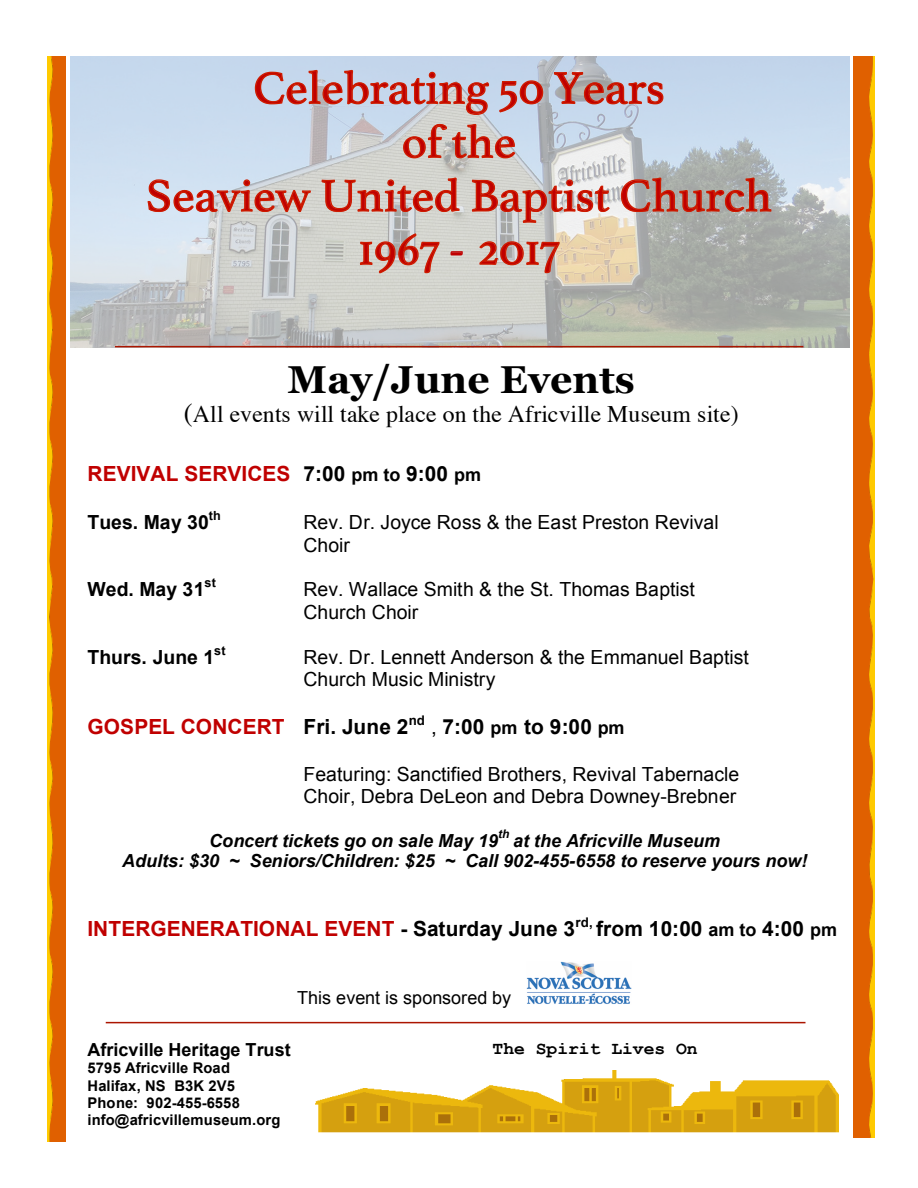
<style>
.page{position:relative;width:918px;height:1188px;background:#fff}
.page>*{position:absolute;margin:0;border:0;box-sizing:border-box;transform-origin:0 0}
.t1{font:46.5px/53.7px "Athelas";color:#c00000;text-align:center}
.t2{font:700 38.85px "Georgia";letter-spacing:.005em;color:#000}
.t3{font:23.7px "Times";letter-spacing:.005em;color:#000}
.t4{font:700 20.85px "Arial";color:#c00000}
.t5{font:700 20.85px "Arial";letter-spacing:-.005em;color:#000}
.t6{font:19.5px/22.4px "Arial";color:#000}
.t7{font:700 19.5px "Arial";color:#000}
.t8{font:italic 700 18px/20.5px "Arial";letter-spacing:.005em;color:#000}
.t9{font:700 18px "Arial";letter-spacing:.005em;color:#000}
.t10{font:18px "Arial";letter-spacing:.005em;color:#000}
.t11{font:700 18px "Courier New";color:#000}
.t12{font:700 14.7px/17.2px "Arial";letter-spacing:.005em;color:#000}
.t13{font:700 13.35px "Arial";color:#000}
.t14{font:700 12.6px "Arial";color:#000}
.t15{font:italic 700 11.85px "Arial";color:#000}
.s1{font-size:47.85px}
.s2{font-size:27px}
.s3{color:#000}
.s4{font-size:18px;color:#000}
.s5{font-weight:400}
.s6{font-size:18px}
</style>
<div class="page">
<img style="left:71px;top:56px;width:778px;height:292px">
<img style="left:526px;top:961px;width:106px;height:43px">
<img style="left:115px;top:62px;width:688px;height:275px">
<svg style="left:553px;top:70px;width:111px;height:35px;background:#bea3a8"></svg>
<svg style="left:254px;top:69px;width:290px;height:90px;background:#c8bfc7"></svg>
<svg style="left:147px;top:178px;width:165px;height:35px;background:#d0b3b3"></svg>
<svg style="left:321px;top:177px;width:139px;height:36px;background:#d1aea4"></svg>
<svg style="left:471px;top:178px;width:140px;height:46px;background:#d4b6ae"></svg>
<svg style="left:620px;top:176px;width:152px;height:37px;background:#b59790"></svg>
<svg style="left:359px;top:232px;width:81px;height:75px;background:#d0bfb8"></svg>
<svg style="left:450px;top:251px;width:14px;height:5px"></svg>
<svg style="left:479px;top:240px;width:81px;height:67px;background:#ccbbb3"></svg>
<hr style="left:115px;top:346px;width:688px;height:1px;background:#ab1500">
<img style="left:854px;top:56px;width:21px;height:1081px">
<hr style="left:106px;top:1022px;width:700px;height:1px;background:#ab1500">
<img style="left:316px;top:1071px;width:522px;height:61px">
<img style="left:47px;top:56px;width:18px;height:1086px">
<h1 class="t1" style="left:146px;top:60px;width:628px">Celebrating 50 Years<br>of the<br>Seaview United Baptist Church<br>1967 <span class="s1">-</span> 2017</h1>
<h2 class="t2" style="left:288px;top:355px;width:349px">May/June Events</h2>
<p class="t3" style="left:184px;top:392px;width:556px"><span class="s2">(</span>All events will take place on the Africville Museum site)</p>
<p class="t4" style="left:88px;top:460px;width:395px">REVIVAL SERVICES <span class="s3">7:00</span> <span class="s4">pm to</span> <span class="s3">9:00</span> <span class="s4">pm</span></p>
<p class="t7" style="left:88px;top:510px;width:123px">Tues. May 30</p>
<p class="t14" style="left:209px;top:508px;width:14px">th</p>
<p class="t6" style="left:304px;top:512px;width:417px">Rev. Dr. Joyce Ross &amp; the East Preston Revival<br>Choir</p>
<p class="t7" style="left:88px;top:577px;width:118px">Wed. May 31</p>
<p class="t14" style="left:205px;top:575px;width:13px">st</p>
<p class="t6" style="left:304px;top:578px;width:393px">Rev. Wallace Smith &amp; the St. Thomas Baptist<br>Church Choir</p>
<p class="t7" style="left:88px;top:644px;width:128px">Thurs. June 1</p>
<p class="t14" style="left:214px;top:642px;width:13px">st</p>
<p class="t6" style="left:304px;top:646px;width:447px">Rev. Dr. Lennett Anderson &amp; the Emmanuel Baptist<br>Church Music Ministry</p>
<p class="t4" style="left:88px;top:713px;width:322px">GOSPEL CONCERT <span class="s3">Fri. June 2</span></p>
<p class="t13" style="left:409px;top:711px;width:18px">nd</p>
<p class="t5" style="left:431px;top:713px;width:195px"><span class="s5">,</span> 7:00 <span class="s6">pm</span> to 9:00 <span class="s6">pm</span></p>
<p class="t6" style="left:304px;top:763px;width:437px">Featuring: Sanctified Brothers, Revival Tabernacle<br>Choir, Debra DeLeon and Debra Downey-Brebner</p>
<p class="t8" style="left:209px;top:831px;width:291px">Concert tickets go on sale May 19</p>
<p class="t15" style="left:498px;top:826px;width:13px">th</p>
<p class="t8" style="left:122px;top:831px;width:687px;text-indent:391px">at the Africville Museum<br>Adults: $30 ~ Seniors/Children: $25 ~ Call 902-455-6558 to reserve yours now!</p>
<p class="t4" style="left:88px;top:915px;width:489px">INTERGENERATIONAL EVENT <span class="s3">- Saturday June 3</span></p>
<p class="t13" style="left:575px;top:913px;width:19px">rd,</p>
<p class="t5" style="left:596px;top:915px;width:243px">from 10:00 <span class="s6">am to</span> 4:00 <span class="s6">pm</span></p>
<p class="t10" style="left:297px;top:986px;width:216px">This event is sponsored by</p>
<p class="t9" style="left:88px;top:1037px;width:205px">Africville Heritage Trust</p>
<p class="t12" style="left:88px;top:1060px;width:194px">5795 Africville Road<br>Halifax, NS B3K 2V5<br>Phone: 902-455-6558 info@africvillemuseum.org</p>
<p class="t11" style="left:493px;top:1037px;width:207px">The Spirit Lives On</p>
</div>
